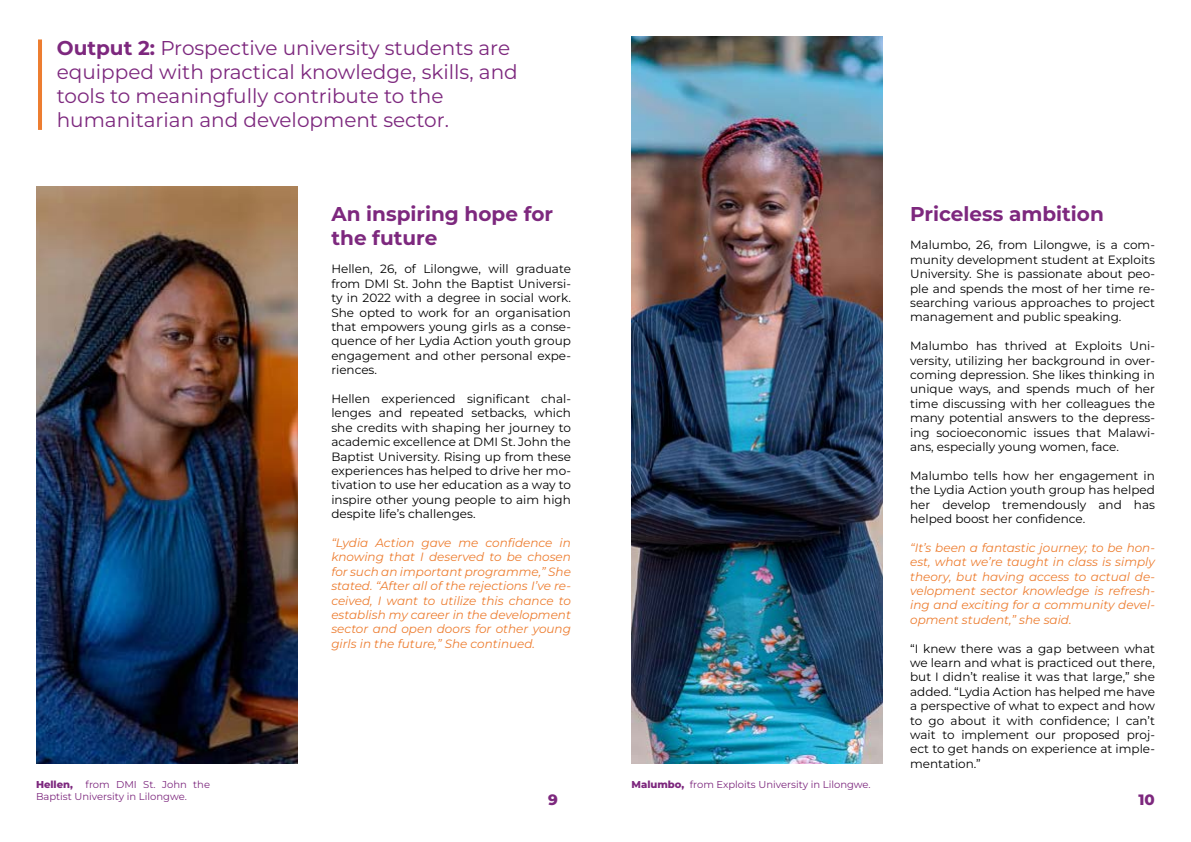
<style>
.page{position:relative;width:1191px;height:842px;background:#fff}
.page>*{position:absolute;margin:0;border:0;box-sizing:border-box;transform-origin:0 0}
.t1{font:20px/24px "Montserrat";color:#7d287e}
.t2{font:700 20px/24px "Montserrat";color:#7d287e}
.t3{font:800 15px "Montserrat";color:#7d287e}
.t4{font:12px/14.4px "Montserrat";color:#000;text-align:justify}
.t5{font:italic 12px/14.4px "Montserrat";color:#ed7d30;text-align:justify}
.t6{font:10px/12px "Montserrat";color:#7d287e}
.t7{font:800 10px "Montserrat";color:#7d287e}
.s1{font-weight:700}
.s2{font-weight:800}
</style>
<div class="page">
<hr style="left:38px;top:39px;width:4px;height:91px;background:#ed7d30">
<img style="left:36px;top:186px;width:262px;height:578px">
<img style="left:631px;top:36px;width:251px;height:728px">
<h1 class="t1" style="left:57px;top:36px;width:462px"><span class="s1">Output 2:</span> Prospective university students are equipped with practical knowledge, skills, and tools to meaningfully contribute to the humanitarian and development sector.</h1>
<h1 class="t2" style="left:331px;top:201px;width:223px">An inspiring hope for the future</h1>
<p class="t4" style="left:331px;top:262px;width:241px">Hellen, 26, of Lilongwe, will graduate from DMI St. John the Baptist Universi&shy;ty in 2022 with a degree in social work.<br>She opted to work for an organisation that empowers young girls as a conse&shy;quence of her Lydia Action youth group engagement and other personal expe&shy;riences.</p>
<p class="t4" style="left:331px;top:391px;width:241px">Hellen experienced significant chal&shy;lenges and repeated setbacks, which she credits with shaping her journey to academic excellence at DMI St. John the Baptist University. Rising up from these experiences has helped to drive her mo&shy;tivation to use her education as a way to inspire other young people to aim high despite life’s challenges.</p>
<p class="t5" style="left:331px;top:535px;width:241px">“Lydia Action gave me confidence in knowing that I deserved to be chosen for such an important programme,” She stated. “After all of the rejections I’ve re&shy;ceived, I want to utilize this chance to establish my career in the development sector and open doors for other young girls in the future,” She continued.</p>
<h1 class="t2" style="left:910px;top:201px;width:195px">Priceless ambition</h1>
<p class="t4" style="left:910px;top:238px;width:246px">Malumbo, 26, from Lilongwe, is a com&shy;munity development student at Exploits University. She is passionate about peo&shy;ple and spends the most of her time re&shy;searching various approaches to project management and public speaking.</p>
<p class="t4" style="left:910px;top:338px;width:246px">Malumbo has thrived at Exploits Uni&shy;versity, utilizing her background in over&shy;coming depression. She likes thinking in unique ways, and spends much of her time discussing with her colleagues the many potential answers to the depress&shy;ing socioeconomic issues that Malawi&shy;ans, especially young women, face.</p>
<p class="t4" style="left:910px;top:468px;width:246px">Malumbo tells how her engagement in the Lydia Action youth group has helped her develop tremendously and has helped boost her confidence.</p>
<p class="t5" style="left:910px;top:540px;width:246px">“It’s been a fantastic journey; to be hon&shy;est, what we’re taught in class is simply theory, but having access to actual de&shy;velopment sector knowledge is refresh&shy;ing and exciting for a community devel&shy;opment student,” she said.</p>
<p class="t4" style="left:910px;top:641px;width:246px">“I knew there was a gap between what we learn and what is practiced out there, but I didn’t realise it was that large,” she added. “Lydia Action has helped me have a perspective of what to expect and how to go about it with confidence; I can’t wait to implement our proposed proj&shy;ect to get hands on experience at imple&shy;mentation.”</p>
<p class="t6" style="left:36px;top:778px;width:175px;text-indent:50px">from DMI St. John the<br>Baptist University in Lilongwe.</p>
<p class="t6" style="left:631px;top:778px;width:241px"><span class="s2">Malumbo,</span> from Exploits University in Lilongwe.</p>
<p class="t7" style="left:36px;top:778px;width:38px">Hellen,</p>
<p class="t3" style="left:548px;top:789px;width:11px">9</p>
<p class="t3" style="left:1138px;top:789px;width:18px">10</p>
</div>
